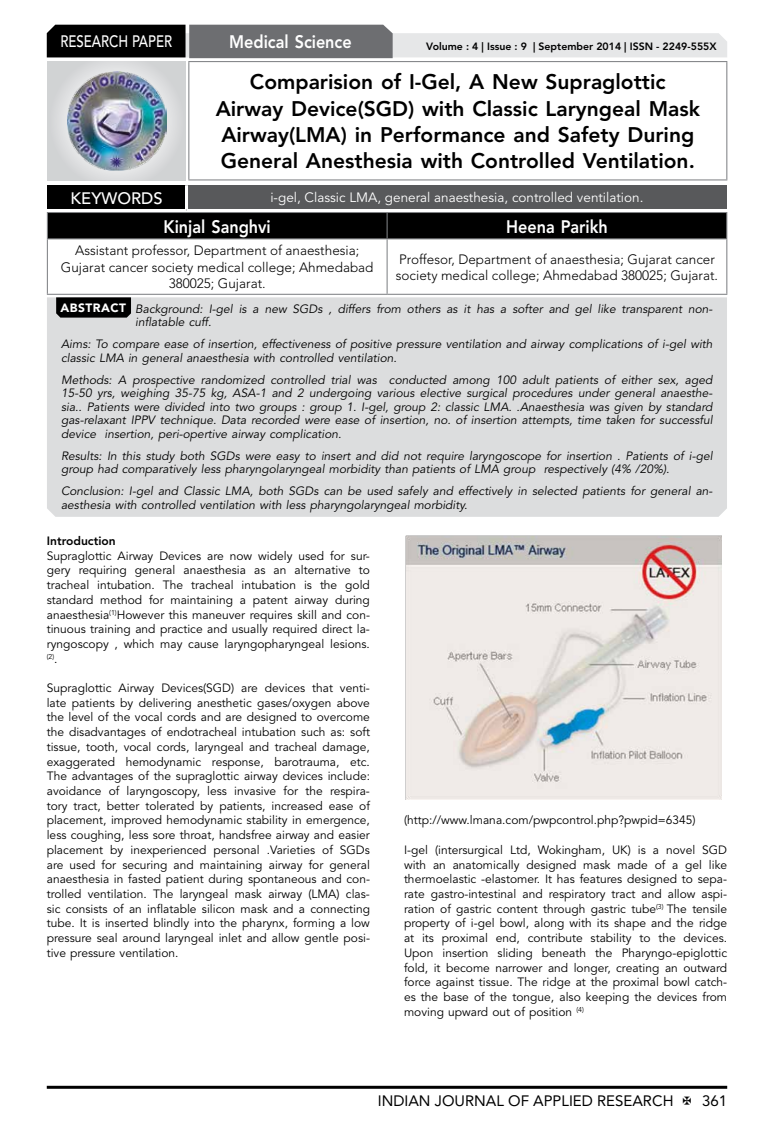
<style>
.page{position:relative;width:774px;height:1136px;background:#fff}
.page>*{position:absolute;margin:0;border:0;box-sizing:border-box;transform-origin:0 0}
.t1{font:800 21px/26.2px "Avenir LT Std";color:#000;text-align:center}
.t2{font:800 18px "Avenir LT Std";color:#fff;scale:.9 1}
.t3{font:500 16.5px "Avenir LT Std";color:#fff;scale:.8 1}
.t4{font:500 16.5px "Avenir LT Std";color:#fff}
.t5{font:15px "Avenir LT Std";color:#000}
.t6{font:300 13.5px/16.2px "Avenir LT Std";color:#000;text-align:center}
.t7{font:13.5px "Avenir LT Std";color:#fff}
.t8{font:12px/14.7px "Avenir LT Std";color:#000;text-align:justify}
.t9{font:italic 12px/13.5px "Avenir LT Std";color:#000}
.t10{font:800 12px "Avenir LT Std";color:#000}
.t11{font:800 10.5px "Avenir LT Std";color:#000}
.t12{font:7.05px "Avenir LT Std";color:#000}
.s1{font-weight:900;font-style:normal;color:#fff}
.s2{font-size:12px}
</style>
<div class="page">
<hr style="left:47px;top:1085px;width:680px;height:3px;background:#000">
<div style="left:48px;top:62px;width:137px;height:118px;background:linear-gradient(to right,#d9dadb,#d9dadb)"></div>
<img style="left:68px;top:71px;width:99px;height:100px">
<svg style="left:47px;top:25px;width:680px;height:33px;background:#979899"></svg>
<hr style="left:188px;top:61px;width:539px;height:1px;background:#808285">
<hr style="left:188px;top:62px;width:1px;height:117px;background:#808285">
<hr style="left:726px;top:62px;width:1px;height:117px;background:#808285">
<hr style="left:188px;top:179px;width:539px;height:1px;background:#808285">
<div style="left:47px;top:212px;width:680px;height:26px;background:#000"></div>
<hr style="left:47px;top:238px;width:340px;height:1px;background:#808285">
<hr style="left:47px;top:239px;width:1px;height:55px;background:#808285">
<hr style="left:387px;top:238px;width:340px;height:1px;background:#808285">
<hr style="left:387px;top:239px;width:1px;height:55px;background:#808285">
<hr style="left:726px;top:239px;width:1px;height:55px;background:#808285">
<hr style="left:47px;top:294px;width:340px;height:1px;background:#808285">
<hr style="left:387px;top:294px;width:340px;height:1px;background:#808285">
<div style="left:47px;top:185px;width:139px;height:25px;background:#000"></div>
<div style="left:186px;top:185px;width:541px;height:25px;background:#58595b"></div>
<hr style="left:185px;top:185px;width:3px;height:24px;background:#fff">
<hr style="left:47px;top:209px;width:139px;height:3px;background:#fff">
<hr style="left:186px;top:209px;width:541px;height:3px;background:#fff">
<div style="left:47px;top:297px;width:680px;height:220px;background:#dcddde"></div>
<svg style="left:56px;top:297px;width:75px;height:20px"></svg>
<img style="left:405px;top:536px;width:317px;height:263px">
<h3 class="t3" style="left:60px;top:32px;width:139px">RESEARCH PAPER</h3>
<h2 class="t2" style="left:229px;top:31px;width:138px">Medical Science</h2>
<p class="t11" style="left:426px;top:41px;width:292px">Volume : 4 | Issue : 9 | September 2014 | ISSN - 2249-555X</p>
<h1 class="t1" style="left:216px;top:69px;width:486px">Comparision of I-Gel, A New Supraglottic Airway Device(SGD) with Classic Laryngeal Mask Airway(LMA) in Performance and Safety During General Anesthesia with Controlled Ventilation.</h1>
<h3 class="t4" style="left:71px;top:189px;width:94px">KEYWORDS</h3>
<p class="t7" style="left:270px;top:189px;width:374px">i-gel, Classic LMA, general anaesthesia, controlled ventilation.</p>
<h2 class="t2" style="left:164px;top:215px;width:121px">Kinjal Sanghvi</h2>
<h2 class="t2" style="left:506px;top:215px;width:115px">Heena Parikh</h2>
<p class="t6" style="left:61px;top:243px;width:314px">Assistant professor, Department of anaesthesia;<br>Gujarat cancer society medical college; Ahmedabad<br>380025; Gujarat.</p>
<p class="t6" style="left:396px;top:251px;width:324px;text-align:left">Proffesor, Department of anaesthesia; Gujarat cancer society medical college; Ahmedabad 380025; Gujarat.</p>
<p class="t9" style="left:135px;top:302px;width:579px;text-indent:-75px"><span class="s1">ABSTRACT</span> Background: I-gel is a new SGDs , differs from others as it has a softer and gel like transparent non&shy;inflatable cuff.</p>
<p class="t9" style="left:61px;top:338px;width:653px">Aims: To compare ease of insertion, effectiveness of positive pressure ventilation and airway complications of i-gel with classic LMA in general anaesthesia with controlled ventilation.</p>
<p class="t9" style="left:61px;top:373px;width:653px;text-align:justify">Methods: A prospective randomized controlled trial was conducted among 100 adult patients of either sex, aged 15-50 yrs, weighing 35-75 kg, ASA-1 and 2 undergoing various elective surgical procedures under general anaesthe&shy;sia.. Patients were divided into two groups : group 1. I-gel, group 2: classic LMA. .Anaesthesia was given by standard gas-relaxant IPPV technique. Data recorded were ease of insertion, no. of insertion attempts, time taken for successful device insertion, peri-opertive airway complication.</p>
<p class="t9" style="left:61px;top:449px;width:653px">Results: In this study both SGDs were easy to insert and did not require laryngoscope for insertion . Patients of i-gel group had comparatively less pharyngolaryngeal morbidity than patients of LMA group respectively (4% /20%).</p>
<p class="t9" style="left:61px;top:485px;width:653px">Conclusion: I-gel and Classic LMA, both SGDs can be used safely and effectively in selected patients for general an&shy;aesthesia with controlled ventilation with less pharyngolaryngeal morbidity.</p>
<p class="t10" style="left:47px;top:533px;width:70px">Introduction</p>
<p class="t8" style="left:47px;top:548px;width:325px">Supraglottic Airway Devices are now widely used for sur&shy;gery requiring general anaesthesia as an alternative to tracheal intubation. The tracheal intubation is the gold standard method for maintaining a patent airway during anaesthesia<sup>(1)</sup>However this maneuver requires skill and con&shy;tinuous training and practice and usually required direct la&shy;ryngoscopy , which may cause laryngopharyngeal lesions.</p>
<p class="t12" style="left:47px;top:652px;width:12px">(2)<span class="s2">.</span></p>
<p class="t8" style="left:47px;top:680px;width:325px">Supraglottic Airway Devices(SGD) are devices that venti&shy;late patients by delivering anesthetic gases/oxygen above the level of the vocal cords and are designed to overcome the disadvantages of endotracheal intubation such as: soft tissue, tooth, vocal cords, laryngeal and tracheal damage, exaggerated hemodynamic response, barotrauma, etc.<br>The advantages of the supraglottic airway devices include: avoidance of laryngoscopy, less invasive for the respira&shy;tory tract, better tolerated by patients, increased ease of placement, improved hemodynamic stability in emergence, less coughing, less sore throat, handsfree airway and easier placement by inexperienced personal .Varieties of SGDs are used for securing and maintaining airway for general anaesthesia in fasted patient during spontaneous and con&shy;trolled ventilation. The laryngeal mask airway (LMA) clas&shy;sic consists of an inflatable silicon mask and a connecting tube. It is inserted blindly into the pharynx, forming a low pressure seal around laryngeal inlet and allow gentle posi&shy;tive pressure ventilation.</p>
<p class="t8" style="left:404px;top:813px;width:293px">(http://www.lmana.com/pwpcontrol.php?pwpid=6345)</p>
<p class="t8" style="left:404px;top:842px;width:325px">I-gel (intersurgical Ltd, Wokingham, UK) is a novel SGD with an anatomically designed mask made of a gel like thermoelastic -elastomer. It has features designed to sepa&shy;rate gastro-intestinal and respiratory tract and allow aspi&shy;ration of gastric content through gastric tube<sup>(3)</sup> The tensile property of i-gel bowl, along with its shape and the ridge at its proximal end, contribute stability to the devices.<br>Upon insertion sliding beneath the Pharyngo-epiglottic fold, it become narrower and longer, creating an outward force against tissue. The ridge at the proximal bowl catch&shy;es the base of the tongue, also keeping the devices from moving upward out of position <sup>(4)</sup></p>
<p class="t5" style="left:378px;top:1091px;width:297px">INDIAN JOURNAL OF APPLIED RESEARCH</p>
<p class="t5" style="left:702px;top:1091px;width:27px">361</p>
</div>
